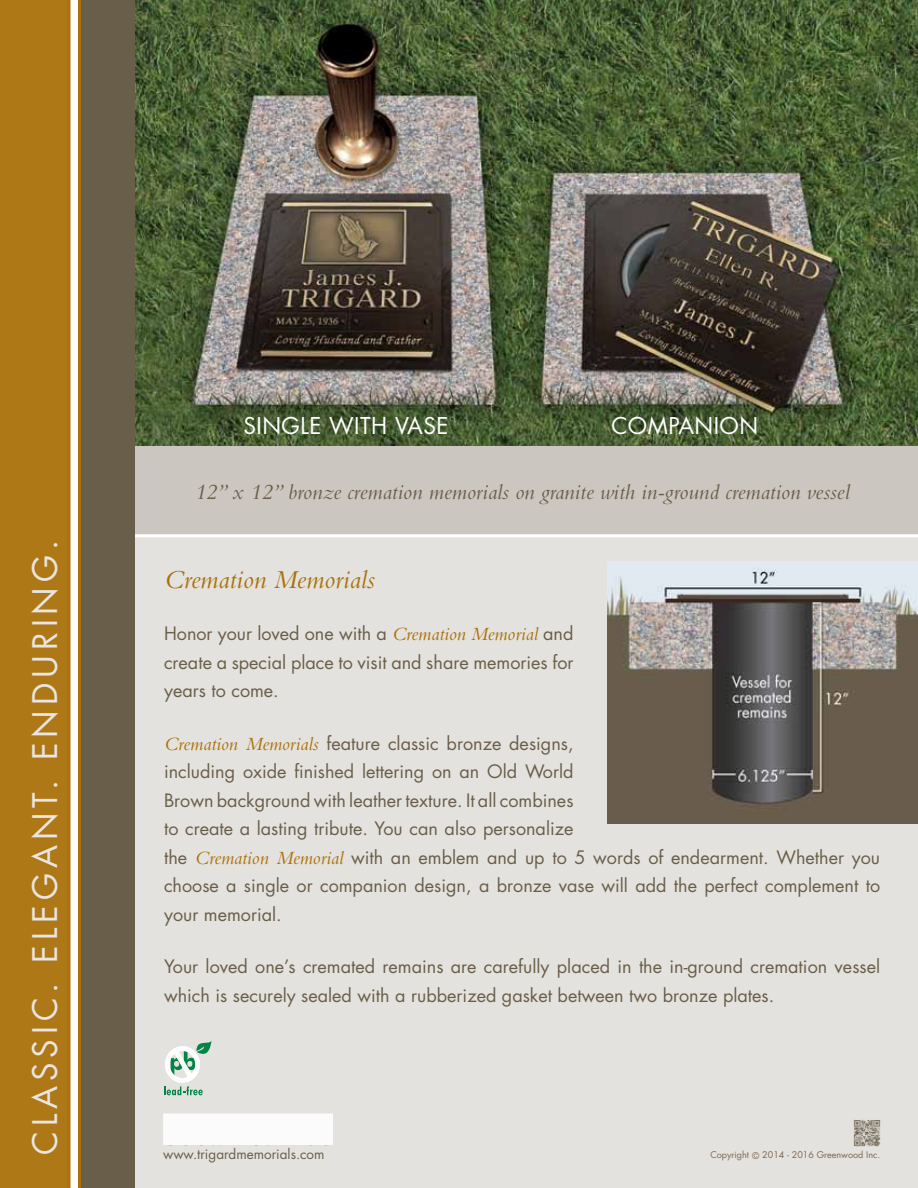
<style>
.page{position:relative;width:918px;height:1188px;background:#fff}
.page>*{position:absolute;margin:0;border:0;box-sizing:border-box;transform-origin:0 0}
.t1{font:33px "Futura Std";letter-spacing:.15em;color:#e8e5e2}
.t2{font:italic 27px "Bembo";color:#aa710a}
.t3{font:italic 22.5px "Bembo";color:#695e4a}
.t4{font:22.5px "Futura Std";letter-spacing:.02em;color:#fff}
.t5{font:18px/28.5px "Futura Std";color:#695e4a}
.t6{font:13.5px "Futura Std";color:#695e4a}
.t7{font:9px "Futura Std";color:#7c654f}
.s1{font-family:"Bembo";font-style:italic;font-size:19.5px;color:#aa710a}
</style>
<div class="page">
<div style="left:135px;top:260px;width:783px;height:928px;background:#e4e2de"></div>
<img style="left:607px;top:561px;width:311px;height:262px">
<img style="left:135px;top:0;width:783px;height:447px">
<div style="left:135px;top:447px;width:783px;height:89px;background:#cbc7c0"></div>
<img style="left:853px;top:1120px;width:27px;height:27px">
<hr style="left:135px;top:534px;width:783px;height:3px;background:#fff">
<svg style="left:164px;top:1041px;width:48px;height:54px"></svg>
<div style="left:0;top:0;width:68px;height:1188px;background:#af7816"></div>
<div style="left:81px;top:0;width:54px;height:1188px;background:#695e4a"></div>
<svg style="left:68px;top:0;width:13px;height:1188px"></svg>
<div style="left:163px;top:1114px;width:170px;height:31px;background:#fbfbfb"></div>
<h1 class="t1" style="left:24px;top:1155px;width:617px;rotate:-90deg">CLASSIC. ELEGANT. ENDURING.</h1>
<p class="t4" style="left:244px;top:411px;width:27px">Single</p>
<p class="t4" style="left:329px;top:411px;width:15px">with</p>
<p class="t4" style="left:395px;top:411px;width:27px">vase</p>
<p class="t4" style="left:611px;top:411px;width:84px">Companion</p>
<p class="t3" style="left:194px;top:479px;width:657px">12” x 12” bronze cremation memorials on granite with in-ground cremation vessel</p>
<h2 class="t2" style="left:164px;top:564px;width:212px">Cremation Memorials</h2>
<p class="t5" style="left:164px;top:620px;width:411px;text-align:justify">Honor your loved one with a <span class="s1">Cremation Memorial</span> and create a special place to visit and share memories for years to come.</p>
<p class="t5" style="left:164px;top:729px;width:718px"><span class="s1">Cremation Memorials</span> feature classic bronze designs,<br>including oxide finished lettering on an Old World<br>Brown background with leather texture. It all combines<br>to create a lasting tribute. You can also personalize<br>the <span class="s1">Cremation Memorial</span> with an emblem and up to 5 words of endearment. Whether you choose a single or companion design, a bronze vase will add the perfect complement to your memorial.</p>
<p class="t5" style="left:164px;top:953px;width:718px">Your loved one’s cremated remains are carefully placed in the in-ground cremation vessel which is securely sealed with a rubberized gasket between two bronze plates.</p>
<p class="t6" style="left:163px;top:1145px;width:163px">www.trigardmemorials.com</p>
<p class="t7" style="left:710px;top:1149px;width:171px">Copyright © 2014 - 2016 Greenwood Inc.</p>
</div>
